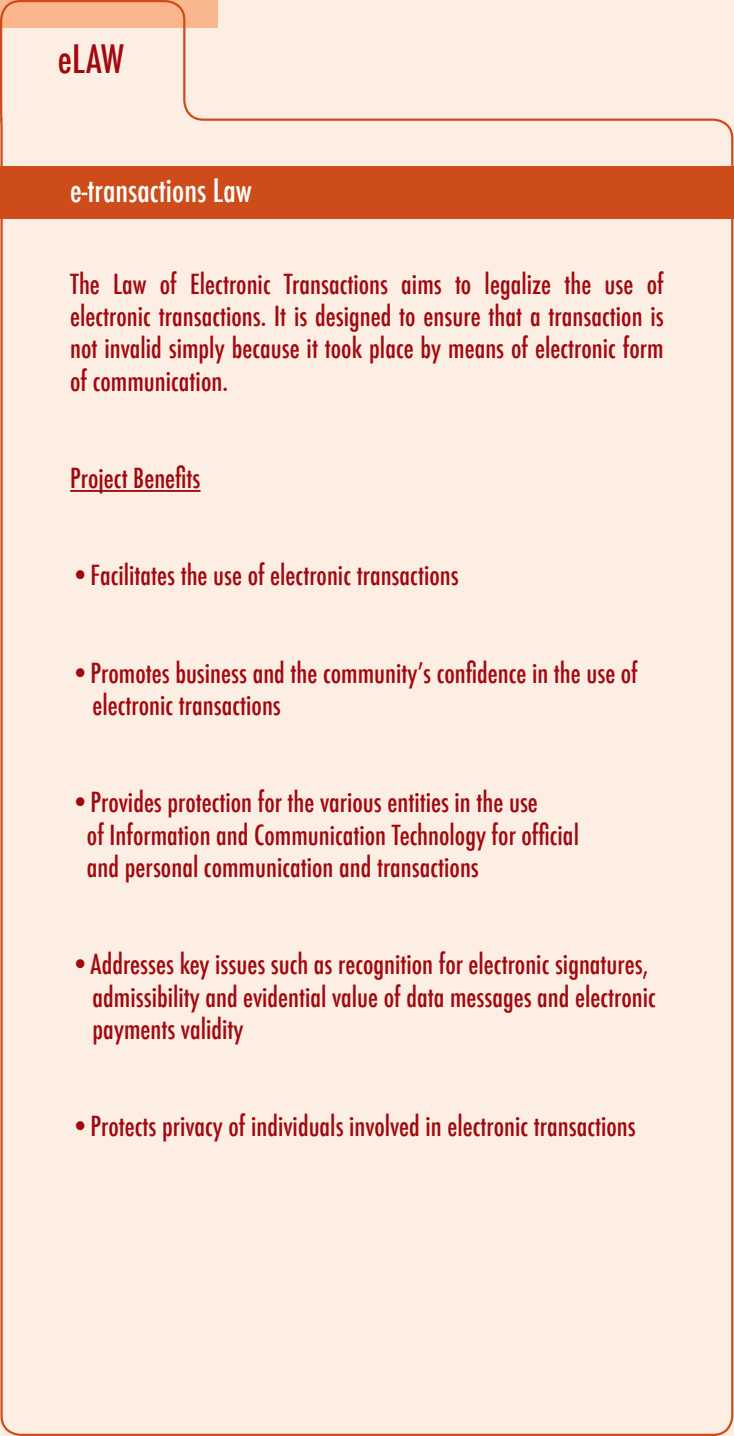
<style>
.page{position:relative;width:734px;height:1436px;background:#fff}
.page>*{position:absolute;margin:0;border:0;box-sizing:border-box;transform-origin:0 0}
.t1{font:500 condensed 38.25px "Futura";color:#a10810}
.t2{font:500 condensed 31.5px "Futura";color:#fff}
.t3{font:500 condensed 27px/32.4px "Futura";color:#a10810}
</style>
<div class="page">
<div style="left:0;top:0;width:733px;height:1435px;background:#fdeee3"></div>
<h1 class="t1" style="left:58px;top:35px;width:67px">eLAW</h1>
<p class="t2" style="left:70px;top:170px;width:183px">e-transactions Law</p>
<p class="t3" style="left:70px;top:267px;width:595px;text-align:justify">The Law of Electronic Transactions aims to legalize the use of electronic transactions. It is designed to ensure that a transaction is not invalid simply because it took place by means of electronic form of communication.</p>
<p class="t3" style="left:70px;top:462px;width:132px">Project Benefits</p>
<p class="t3" style="left:70px;top:559px;width:390px">•Facilitates the use of electronic transactions</p>
<p class="t3" style="left:93px;top:656px;width:546px;text-indent:-22px">•Promotes business and the community’s confidence in the use of electronic transactions</p>
<p class="t3" style="left:87px;top:786px;width:493px;text-indent:-17px">•Provides protection for the various entities in the use<br>of Information and Communication Technology for official and personal communication and transactions</p>
<p class="t3" style="left:93px;top:948px;width:564px;text-indent:-22px">•Addresses key issues such as recognition for electronic signatures, admissibility and evidential value of data messages and electronic payments validity</p>
<p class="t3" style="left:70px;top:1110px;width:567px">•Protects privacy of individuals involved in electronic transactions</p>
</div>
